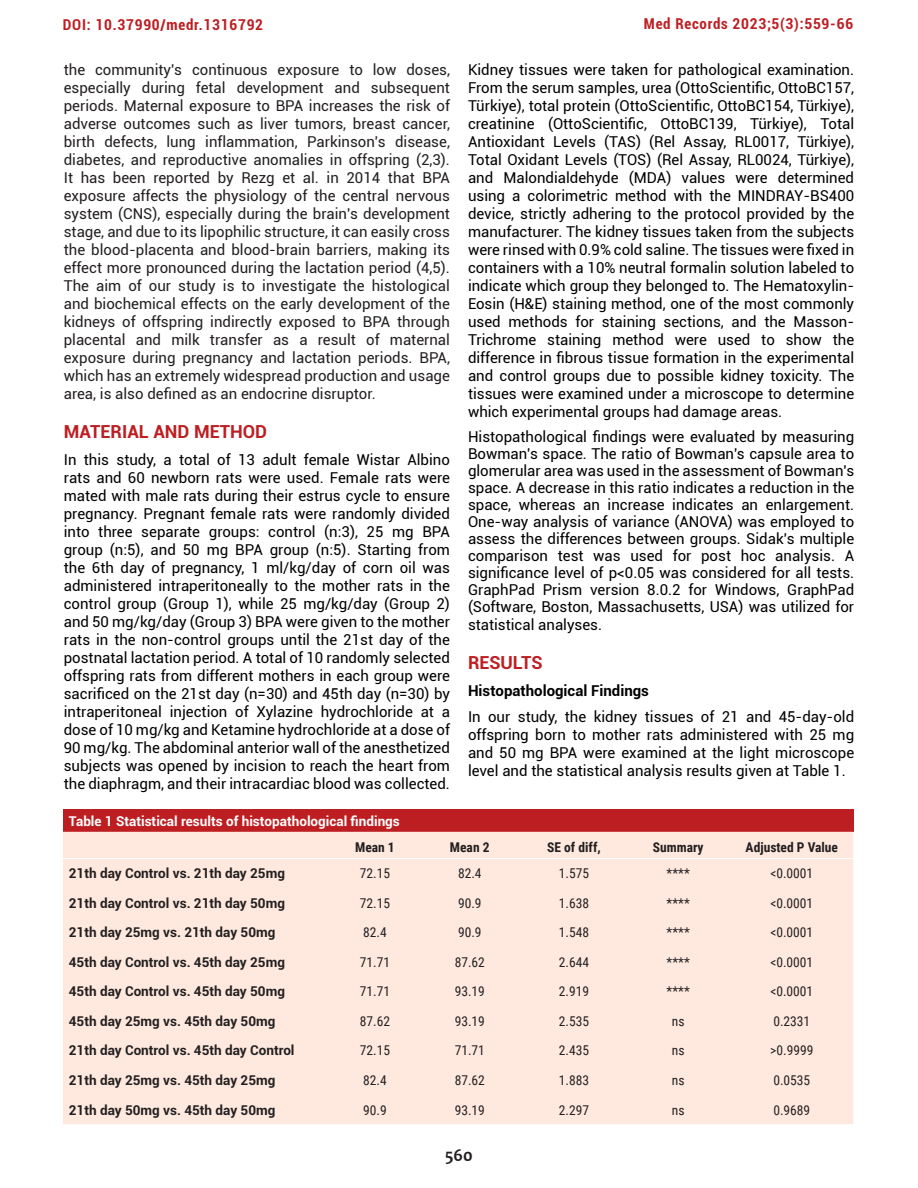
<style>
.page{position:relative;width:918px;height:1188px;background:#fff}
.page>*{position:absolute;margin:0;border:0;box-sizing:border-box;transform-origin:0 0}
.t1{font:700 18px "Roboto";color:#bd1e22}
.t2{font:700 18px "Candara";color:#231f20}
.t3{font:15px/18px "Roboto";color:#000;text-align:justify}
.t4{font:15px/18px "Roboto";color:#231f20;text-align:justify}
.t5{font:700 condensed 15px "Roboto";letter-spacing:.05em;color:#bd1e22}
.t6{font:700 15px "Roboto";color:#000}
.t7{font:700 13.5px "Roboto";color:#231f20}
.t8{font:13.5px "Roboto Condensed";color:#231f20}
.t9{font:700 13.5px "Roboto";color:#fff}
.t10{font:700 13.5px "Roboto Condensed";color:#231f20}
</style>
<div class="page">
<div style="left:63px;top:809px;width:790px;height:23px;background:#bd1e22"></div>
<div style="left:63px;top:832px;width:790px;height:292px;background:#ffe9df"></div>
<hr style="left:63px;top:858px;width:269px;height:1px;background:#fff">
<hr style="left:332px;top:858px;width:86px;height:1px;background:#fff">
<hr style="left:418px;top:858px;width:104px;height:1px;background:#fff">
<hr style="left:522px;top:858px;width:104px;height:1px;background:#fff">
<hr style="left:626px;top:858px;width:104px;height:1px;background:#fff">
<hr style="left:730px;top:858px;width:123px;height:1px;background:#fff">
<p class="t5" style="left:63px;top:14px;width:202px">DOI: 10.37990/medr.1316792</p>
<p class="t5" style="left:644px;top:13px;width:211px">Med Records 2023;5(3):559-66</p>
<p class="t4" style="left:64px;top:60px;width:388px">the community's continuous exposure to low doses, especially during fetal development and subsequent periods. Maternal exposure to BPA increases the risk of adverse outcomes such as liver tumors, breast cancer, birth defects, lung inflammation, Parkinson's disease, diabetes, and reproductive anomalies in offspring (2,3).<br>It has been reported by Rezg et al. in 2014 that BPA exposure affects the physiology of the central nervous system (CNS), especially during the brain's development stage, and due to its lipophilic structure, it can easily cross the blood-placenta and blood-brain barriers, making its effect more pronounced during the lactation period (4,5).<br>The aim of our study is to investigate the histological and biochemical effects on the early development of the kidneys of offspring indirectly exposed to BPA through placental and milk transfer as a result of maternal exposure during pregnancy and lactation periods. BPA, which has an extremely widespread production and usage area, is also defined as an endocrine disruptor.</p>
<p class="t1" style="left:64px;top:419px;width:205px">MATERIAL AND METHOD</p>
<p class="t3" style="left:64px;top:450px;width:388px">In this study, a total of 13 adult female Wistar Albino rats and 60 newborn rats were used. Female rats were mated with male rats during their estrus cycle to ensure pregnancy. Pregnant female rats were randomly divided into three separate groups: control (n:3), 25 mg BPA group (n:5), and 50 mg BPA group (n:5). Starting from the 6th day of pregnancy, 1 ml/kg/day of corn oil was administered intraperitoneally to the mother rats in the control group (Group 1), while 25 mg/kg/day (Group 2) and 50 mg/kg/day (Group 3) BPA were given to the mother rats in the non-control groups until the 21st day of the postnatal lactation period. A total of 10 randomly selected offspring rats from different mothers in each group were sacrificed on the 21st day (n=30) and 45th day (n=30) by intraperitoneal injection of Xylazine hydrochloride at a dose of 10 mg/kg and Ketamine hydrochloride at a dose of 90 mg/kg. The abdominal anterior wall of the anesthetized subjects was opened by incision to reach the heart from the diaphragm, and their intracardiac blood was collected.</p>
<p class="t3" style="left:468px;top:60px;width:388px">Kidney tissues were taken for pathological examination.<br>From the serum samples, urea (OttoScientific, OttoBC157, Türkiye), total protein (OttoScientific, OttoBC154, Türkiye), creatinine (OttoScientific, OttoBC139, Türkiye), Total Antioxidant Levels (TAS) (Rel Assay, RL0017, Türkiye), Total Oxidant Levels (TOS) (Rel Assay, RL0024, Türkiye), and Malondialdehyde (MDA) values were determined using a colorimetric method with the MINDRAY-BS400 device, strictly adhering to the protocol provided by the manufacturer. The kidney tissues taken from the subjects were rinsed with 0.9% cold saline. The tissues were fixed in containers with a 10% neutral formalin solution labeled to indicate which group they belonged to. The Hematoxylin-Eosin (H&amp;E) staining method, one of the most commonly used methods for staining sections, and the Masson-Trichrome staining method were used to show the difference in fibrous tissue formation in the experimental and control groups due to possible kidney toxicity. The tissues were examined under a microscope to determine which experimental groups had damage areas.</p>
<p class="t3" style="left:468px;top:428px;width:388px;line-height:17.1px">Histopathological findings were evaluated by measuring Bowman's space. The ratio of Bowman's capsule area to glomerular area was used in the assessment of Bowman's space. A decrease in this ratio indicates a reduction in the space, whereas an increase indicates an enlargement.<br>One-way analysis of variance (ANOVA) was employed to assess the differences between groups. Sidak's multiple comparison test was used for post hoc analysis. A significance level of p&lt;0.05 was considered for all tests.<br>GraphPad Prism version 8.0.2 for Windows, GraphPad (Software, Boston, Massachusetts, USA) was utilized for statistical analyses.</p>
<p class="t1" style="left:468px;top:650px;width:76px">RESULTS</p>
<p class="t6" style="left:468px;top:680px;width:183px">Histopathological Findings</p>
<p class="t3" style="left:468px;top:707px;width:388px">In our study, the kidney tissues of 21 and 45-day-old offspring born to mother rats administered with 25 mg and 50 mg BPA were examined at the light microscope level and the statistical analysis results given at Table 1.</p>
<p class="t9" style="left:69px;top:811px;width:333px">Table 1 Statistical results of histopathological findings</p>
<p class="t10" style="left:355px;top:838px;width:41px">Mean 1</p>
<p class="t10" style="left:450px;top:838px;width:41px">Mean 2</p>
<p class="t10" style="left:547px;top:838px;width:55px">SE of diff,</p>
<p class="t10" style="left:653px;top:838px;width:52px">Summary</p>
<p class="t10" style="left:746px;top:838px;width:94px">Adjusted P Value</p>
<p class="t7" style="left:69px;top:864px;width:218px">21th day Control vs. 21th day 25mg</p>
<p class="t8" style="left:360px;top:864px;width:32px">72.15</p>
<p class="t8" style="left:458px;top:864px;width:25px">82.4</p>
<p class="t8" style="left:559px;top:864px;width:32px">1.575</p>
<p class="t8" style="left:667px;top:864px;width:25px">****</p>
<p class="t8" style="left:770px;top:864px;width:44px">&lt;0.0001</p>
<p class="t7" style="left:69px;top:894px;width:218px">21th day Control vs. 21th day 50mg</p>
<p class="t8" style="left:360px;top:894px;width:32px">72.15</p>
<p class="t8" style="left:458px;top:894px;width:25px">90.9</p>
<p class="t8" style="left:559px;top:894px;width:32px">1.638</p>
<p class="t8" style="left:667px;top:894px;width:25px">****</p>
<p class="t8" style="left:770px;top:894px;width:44px">&lt;0.0001</p>
<p class="t7" style="left:69px;top:923px;width:208px">21th day 25mg vs. 21th day 50mg</p>
<p class="t8" style="left:363px;top:923px;width:25px">82.4</p>
<p class="t8" style="left:458px;top:923px;width:25px">90.9</p>
<p class="t8" style="left:559px;top:923px;width:32px">1.548</p>
<p class="t8" style="left:667px;top:923px;width:25px">****</p>
<p class="t8" style="left:770px;top:923px;width:44px">&lt;0.0001</p>
<p class="t7" style="left:69px;top:953px;width:218px">45th day Control vs. 45th day 25mg</p>
<p class="t8" style="left:360px;top:953px;width:32px">71.71</p>
<p class="t8" style="left:455px;top:953px;width:32px">87.62</p>
<p class="t8" style="left:559px;top:953px;width:32px">2.644</p>
<p class="t8" style="left:667px;top:953px;width:25px">****</p>
<p class="t8" style="left:770px;top:953px;width:44px">&lt;0.0001</p>
<p class="t7" style="left:69px;top:982px;width:218px">45th day Control vs. 45th day 50mg</p>
<p class="t8" style="left:360px;top:982px;width:32px">71.71</p>
<p class="t8" style="left:455px;top:982px;width:32px">93.19</p>
<p class="t8" style="left:559px;top:982px;width:32px">2.919</p>
<p class="t8" style="left:667px;top:982px;width:25px">****</p>
<p class="t8" style="left:770px;top:982px;width:44px">&lt;0.0001</p>
<p class="t7" style="left:69px;top:1012px;width:208px">45th day 25mg vs. 45th day 50mg</p>
<p class="t8" style="left:360px;top:1012px;width:32px">87.62</p>
<p class="t8" style="left:455px;top:1012px;width:32px">93.19</p>
<p class="t8" style="left:559px;top:1012px;width:32px">2.535</p>
<p class="t8" style="left:672px;top:1012px;width:14px">ns</p>
<p class="t8" style="left:773px;top:1012px;width:38px">0.2331</p>
<p class="t7" style="left:69px;top:1041px;width:227px">21th day Control vs. 45th day Control</p>
<p class="t8" style="left:360px;top:1041px;width:32px">72.15</p>
<p class="t8" style="left:455px;top:1041px;width:32px">71.71</p>
<p class="t8" style="left:559px;top:1041px;width:32px">2.435</p>
<p class="t8" style="left:672px;top:1041px;width:14px">ns</p>
<p class="t8" style="left:770px;top:1041px;width:45px">&gt;0.9999</p>
<p class="t7" style="left:69px;top:1071px;width:208px">21th day 25mg vs. 45th day 25mg</p>
<p class="t8" style="left:363px;top:1071px;width:25px">82.4</p>
<p class="t8" style="left:455px;top:1071px;width:32px">87.62</p>
<p class="t8" style="left:559px;top:1071px;width:32px">1.883</p>
<p class="t8" style="left:672px;top:1071px;width:14px">ns</p>
<p class="t8" style="left:773px;top:1071px;width:38px">0.0535</p>
<p class="t7" style="left:69px;top:1100px;width:208px">21th day 50mg vs. 45th day 50mg</p>
<p class="t8" style="left:363px;top:1100px;width:25px">90.9</p>
<p class="t8" style="left:455px;top:1100px;width:32px">93.19</p>
<p class="t8" style="left:559px;top:1100px;width:32px">2.297</p>
<p class="t8" style="left:672px;top:1100px;width:14px">ns</p>
<p class="t8" style="left:773px;top:1100px;width:38px">0.9689</p>
<p class="t2" style="left:445px;top:1143px;width:29px">560</p>
</div>
